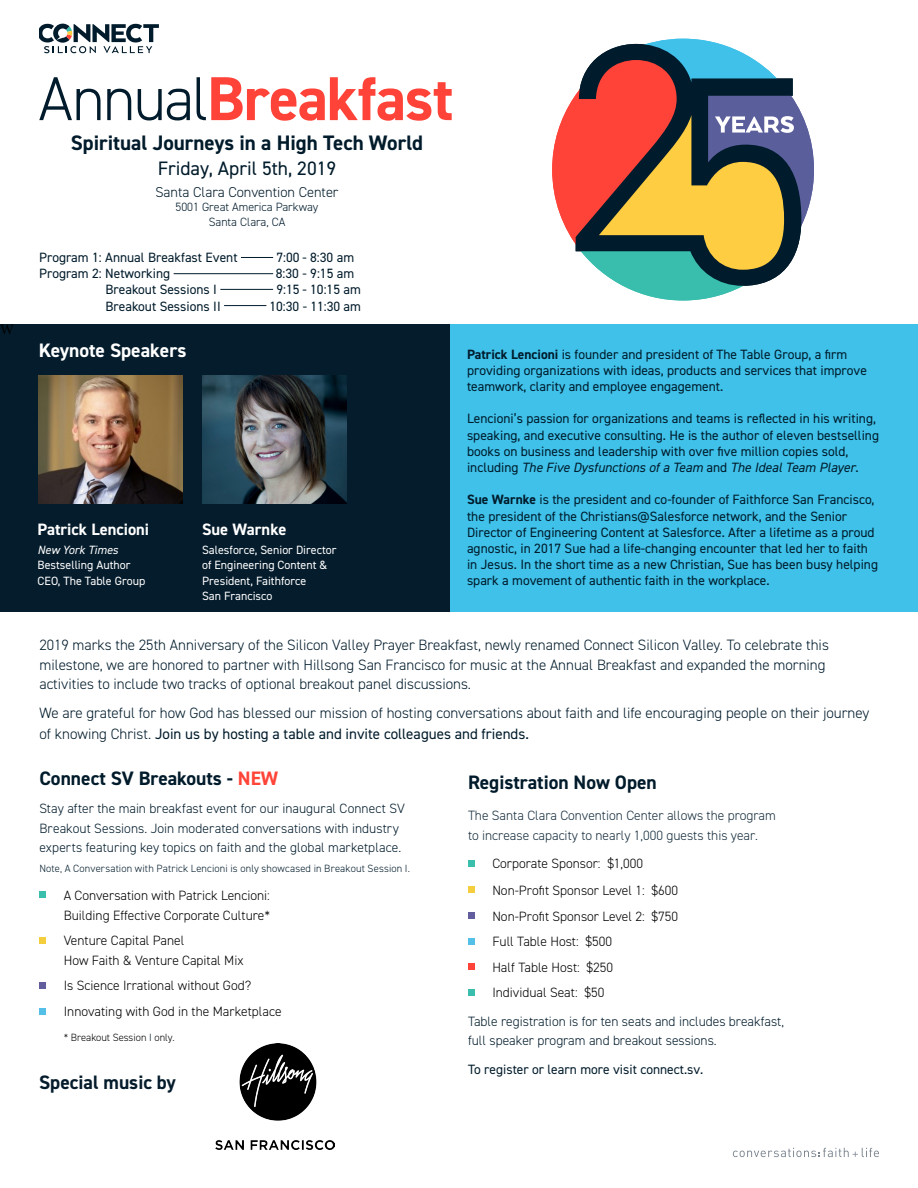
<style>
.page{position:relative;width:918px;height:1188px;background:#fff}
.page>*{position:absolute;margin:0;border:0;box-sizing:border-box;transform-origin:0 0}
.t1{font:700 21px "DIN2014";color:#001b2b}
.t2{font:700 19.5px "DIN2014";color:#001b2b}
.t3{font:19.5px "DIN2014";color:#001b2b}
.t4{font:700 19.5px "DIN2014";color:#fff}
.t5{font:700 19.5px "DIN2014";color:#051c2c}
.t6{font:700 16.5px "DIN2014";color:#fff}
.t7{font:300 15px/19.5px "DIN2014";color:#001b2b}
.t8{font:300 14.4px "DIN2014";color:#001b2b}
.t9{font:14.4px "Minion Pro";color:#000}
.t10{font:13.5px/16.2px "DIN2014";color:#001b2b}
.t11{font:300 13.5px/19.5px "DIN2014";color:#000}
.t12{font:300 13.5px/19.5px "DIN2014";color:#001b2b}
.t13{font:300 13.5px/19.5px "DIN2014";color:#172e3e}
.t14{font:12px/15.6px "DIN2014";color:#fff}
.t15{font:300 12px "DIN2014";color:#001b2b}
.t16{font:300 10.5px "DIN2014";letter-spacing:.015em;color:#001b2b}
.t17{font:300 10.5px "DIN2014";color:#000}
.s1{font-weight:700}
.s2{font-style:italic}
.s3{font-weight:400}
.s4{color:#ff4438}
.s5{color:#001b2b}
</style>
<div class="page">
<img style="left:215px;top:1044px;width:120px;height:105px">
<div style="left:39px;top:891px;width:7px;height:7px;background:#3bbfad"></div>
<div style="left:468px;top:860px;width:7px;height:7px;background:#3bbfad"></div>
<div style="left:39px;top:937px;width:7px;height:7px;background:#f5ce3e"></div>
<div style="left:468px;top:886px;width:7px;height:7px;background:#f5ce3e"></div>
<div style="left:39px;top:1008px;width:7px;height:7px;background:#54c0e8"></div>
<div style="left:468px;top:938px;width:7px;height:6px;background:#54c0e8"></div>
<div style="left:468px;top:963px;width:7px;height:7px;background:#ff4338"></div>
<div style="left:468px;top:989px;width:7px;height:7px;background:#39beae"></div>
<div style="left:39px;top:982px;width:7px;height:6px;background:#625d9c"></div>
<div style="left:468px;top:912px;width:7px;height:7px;background:#625d9c"></div>
<svg style="left:733px;top:1148px;width:146px;height:9px"></svg>
<svg style="left:39px;top:24px;width:120px;height:29px"></svg>
<svg style="left:39px;top:77px;width:62px;height:43px"></svg>
<svg style="left:107px;top:89px;width:24px;height:31px"></svg>
<svg style="left:138px;top:89px;width:52px;height:31px"></svg>
<svg style="left:197px;top:77px;width:255px;height:44px"></svg>
<div style="left:0;top:324px;width:450px;height:288px;background:#051c2c"></div>
<div style="left:450px;top:324px;width:468px;height:288px;background:#3fc1e9"></div>
<img style="left:39px;top:376px;width:144px;height:127px">
<img style="left:202px;top:376px;width:144px;height:127px">
<svg style="left:552px;top:94px;width:24px;height:156px;fill:#ff4338"></svg>
<svg style="left:623px;top:39px;width:191px;height:262px"></svg>
<svg style="left:576px;top:44px;width:225px;height:242px;background:#927960"></svg>
<hr style="left:241px;top:257px;width:32px;height:1px;background:#001b2b">
<hr style="left:174px;top:273px;width:99px;height:1px;background:#001b2b">
<hr style="left:220px;top:289px;width:53px;height:1px;background:#001b2b">
<hr style="left:224px;top:305px;width:42px;height:1px;background:#001b2b">
<p class="t9" style="left:0;top:320px;width:15px">W</p>
<p class="t1" style="left:71px;top:129px;width:354px">Spiritual Journeys in a High Tech World</p>
<p class="t3" style="left:158px;top:156px;width:180px">Friday, April 5th, 2019</p>
<p class="t8" style="left:155px;top:183px;width:185px">Santa Clara Convention Center</p>
<p class="t15" style="left:176px;top:200px;width:144px">5001 Great America Parkway</p>
<p class="t15" style="left:209px;top:214px;width:78px">Santa Clara, CA</p>
<p class="t10" style="left:39px;top:249px;width:200px">Program 1: Annual Breakfast Event</p>
<p class="t10" style="left:277px;top:249px;width:79px">7:00 - 8:30 am</p>
<p class="t10" style="left:39px;top:265px;width:133px">Program 2: Networking</p>
<p class="t10" style="left:276px;top:265px;width:80px">8:30 - 9:15 am</p>
<p class="t10" style="left:106px;top:281px;width:113px">Breakout Sessions I</p>
<p class="t10" style="left:277px;top:281px;width:86px">9:15 - 10:15 am</p>
<p class="t10" style="left:106px;top:298px;width:117px">Breakout Sessions II</p>
<p class="t10" style="left:269px;top:298px;width:93px">10:30 - 11:30 am</p>
<p class="t4" style="left:39px;top:338px;width:149px">Keynote Speakers</p>
<p class="t10" style="left:467px;top:346px;width:402px"><span class="s1">Patrick Lencioni</span> is founder and president of The Table Group, a firm providing organizations with ideas, products and services that improve teamwork, clarity and employee engagement.</p>
<p class="t10" style="left:467px;top:410px;width:414px">Lencioni’s passion for organizations and teams is reflected in his writing, speaking, and executive consulting. He is the author of eleven bestselling books on business and leadership with over five million copies sold, including <span class="s2">The Five Dysfunctions of a Team</span> and <span class="s2">The Ideal Team Player</span>.</p>
<p class="t10" style="left:467px;top:491px;width:413px"><span class="s1">Sue Warnke</span> is the president and co-founder of Faithforce San Francisco, the president of the Christians@Salesforce network, and the Senior Director of Engineering Content at Salesforce. After a lifetime as a proud agnostic, in 2017 Sue had a life-changing encounter that led her to faith in Jesus. In the short time as a new Christian, Sue has been busy helping spark a movement of authentic faith in the workplace.</p>
<p class="t6" style="left:202px;top:519px;width:86px">Sue Warnke</p>
<p class="t14" style="left:202px;top:541px;width:136px">Salesforce, Senior Director of Engineering Content &amp;<br>President, Faithforce<br>San Francisco</p>
<p class="t6" style="left:38px;top:519px;width:113px">Patrick Lencioni</p>
<p class="t14" style="left:38px;top:541px;width:94px"><span class="s2">New York Times<br></span>Bestselling Author</p>
<p class="t14" style="left:38px;top:573px;width:109px">CEO, The Table Group</p>
<p class="t7" style="left:39px;top:635px;width:791px">2019 marks the 25th Anniversary of the Silicon Valley Prayer Breakfast, newly renamed Connect Silicon Valley. To celebrate this milestone, we are honored to partner with Hillsong San Francisco for music at the Annual Breakfast and expanded the morning activities to include two tracks of optional breakout panel discussions.</p>
<p class="t7" style="left:39px;top:702px;width:832px;line-height:21.6px">We are grateful for how God has blessed our mission of hosting conversations about faith and life encouraging people on their journey of knowing Christ. <span class="s3">Join us by hosting a table and invite colleagues and friends.</span></p>
<p class="t2" style="left:39px;top:765px;width:240px">Connect SV Breakouts - <span class="s4">NEW</span></p>
<p class="t12" style="left:39px;top:799px;width:367px">Stay after the main breakfast event for our inaugural Connect SV<br>Breakout Sessions. Join moderated conversations with industry experts featuring key topics on faith and the global marketplace.</p>
<p class="t16" style="left:39px;top:862px;width:372px">Note, A Conversation with Patrick Lencioni is only showcased in Breakout Session I.</p>
<p class="t11" style="left:64px;top:886px;width:208px">A Conversation with Patrick Lencioni:<br>Building Effective Corporate Culture*</p>
<p class="t11" style="left:64px;top:931px;width:181px">Venture Capital Panel<br>How Faith &amp; Venture Capital Mix</p>
<p class="t11" style="left:64px;top:976px;width:189px">Is Science Irrational without God?</p>
<p class="t11" style="left:64px;top:1002px;width:219px">Innovating with God in the Marketplace</p>
<p class="t17" style="left:64px;top:1031px;width:112px">* Breakout Session <span class="s5">I</span> only.</p>
<p class="t5" style="left:39px;top:1069px;width:138px">Special music by</p>
<p class="t2" style="left:468px;top:769px;width:190px">Registration Now Open</p>
<p class="t13" style="left:468px;top:806px;width:309px">The Santa Clara Convention Center allows the program to increase capacity to nearly 1,000 guests this year.</p>
<p class="t11" style="left:492px;top:854px;width:152px">Corporate Sponsor: $1,000</p>
<p class="t11" style="left:492px;top:881px;width:187px">Non-Profit Sponsor Level 1: $600</p>
<p class="t11" style="left:492px;top:906px;width:187px">Non-Profit Sponsor Level 2: $750</p>
<p class="t11" style="left:492px;top:932px;width:121px">Full Table Host: $500</p>
<p class="t11" style="left:492px;top:957px;width:122px">Half Table Host: $250</p>
<p class="t11" style="left:492px;top:983px;width:113px">Individual Seat: $50</p>
<p class="t12" style="left:468px;top:1011px;width:318px">Table registration is for ten seats and includes breakfast, full speaker program and breakout sessions.</p>
<p class="t10" style="left:468px;top:1061px;width:237px">To register or learn more visit connect.sv.</p>
</div>
